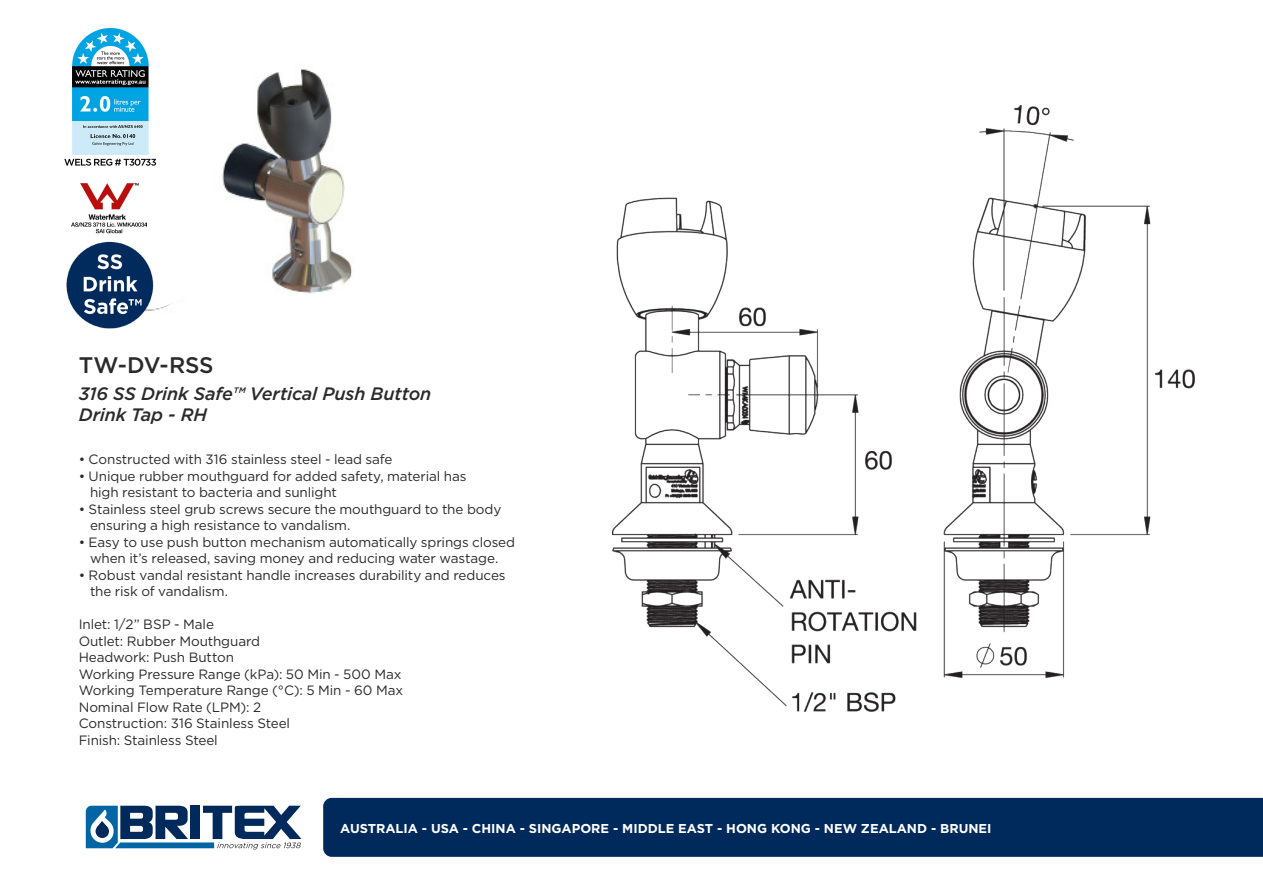
<style>
.page{position:relative;width:1263px;height:893px;background:#fff}
.page>*{position:absolute;margin:0;border:0;box-sizing:border-box;transform-origin:0 0}
.t1{font:500 22.5px "Gotham";letter-spacing:-.01em;color:#2b292a}
.index_title{font:italic 500 18px/21px "Gotham";letter-spacing:-.01em;color:#2b292a}
.accessories{font:13.5px/16.5px "Gotham";letter-spacing:-.01em;color:#2b292a}
.address{font:700 12.9px "Gotham";color:#fff}
</style>
<div class="page">
<img style="left:159px;top:69px;width:193px;height:241px">
<div style="left:98px;top:210px;width:99px;height:99px;background:#fff;border-radius:50%"></div>
<div style="left:323px;top:798px;width:940px;height:59px;background:#00295c"></div>
<svg style="left:86px;top:806px;width:215px;height:43px"></svg>
<img style="left:64px;top:28px;width:116px;height:142px">
<img style="left:72px;top:183px;width:75px;height:51px">
<img style="left:613px;top:105px;width:582px;height:607px">
<img style="left:66px;top:241px;width:93px;height:88px">
<p class="t1" style="left:79px;top:352px;width:136px">TW-DV-RSS</p>
<p class="index_title" style="left:79px;top:383px;width:354px">316 SS Drink Safe™ Vertical Push Button<br>Drink Tap - RH</p>
<p class="accessories" style="left:79px;top:451px;width:315px">• Constructed with 316 stainless steel - lead safe</p>
<p class="accessories" style="left:90px;top:468px;width:378px;text-indent:-11px">• Unique rubber mouthguard for added safety, material has high resistant to bacteria and sunlight</p>
<p class="accessories" style="left:90px;top:501px;width:413px;text-indent:-11px">• Stainless steel grub screws secure the mouthguard to the body ensuring a high resistance to vandalism.</p>
<p class="accessories" style="left:79px;top:534px;width:438px;text-align:center">• Easy to use push button mechanism automatically springs closed when it’s released, saving money and reducing water wastage.</p>
<p class="accessories" style="left:90px;top:567px;width:417px;text-indent:-11px">• Robust vandal resistant handle increases durability and reduces the risk of vandalism.</p>
<p class="accessories" style="left:79px;top:616px;width:137px">Inlet: 1/2” BSP - Male</p>
<p class="accessories" style="left:79px;top:633px;width:183px">Outlet: Rubber Mouthguard</p>
<p class="accessories" style="left:79px;top:649px;width:157px">Headwork: Push Button</p>
<p class="accessories" style="left:79px;top:666px;width:324px">Working Pressure Range (kPa): 50 Min - 500 Max</p>
<p class="accessories" style="left:79px;top:682px;width:326px">Working Temperature Range (°C): 5 Min - 60 Max</p>
<p class="accessories" style="left:79px;top:699px;width:184px">Nominal Flow Rate (LPM): 2</p>
<p class="accessories" style="left:79px;top:715px;width:213px">Construction: 316 Stainless Steel</p>
<p class="accessories" style="left:79px;top:732px;width:141px">Finish: Stainless Steel</p>
<p class="address" style="left:340px;top:821px;width:653px">AUSTRALIA - USA - CHINA - SINGAPORE - MIDDLE EAST - HONG KONG - NEW ZEALAND - BRUNEI</p>
</div>
